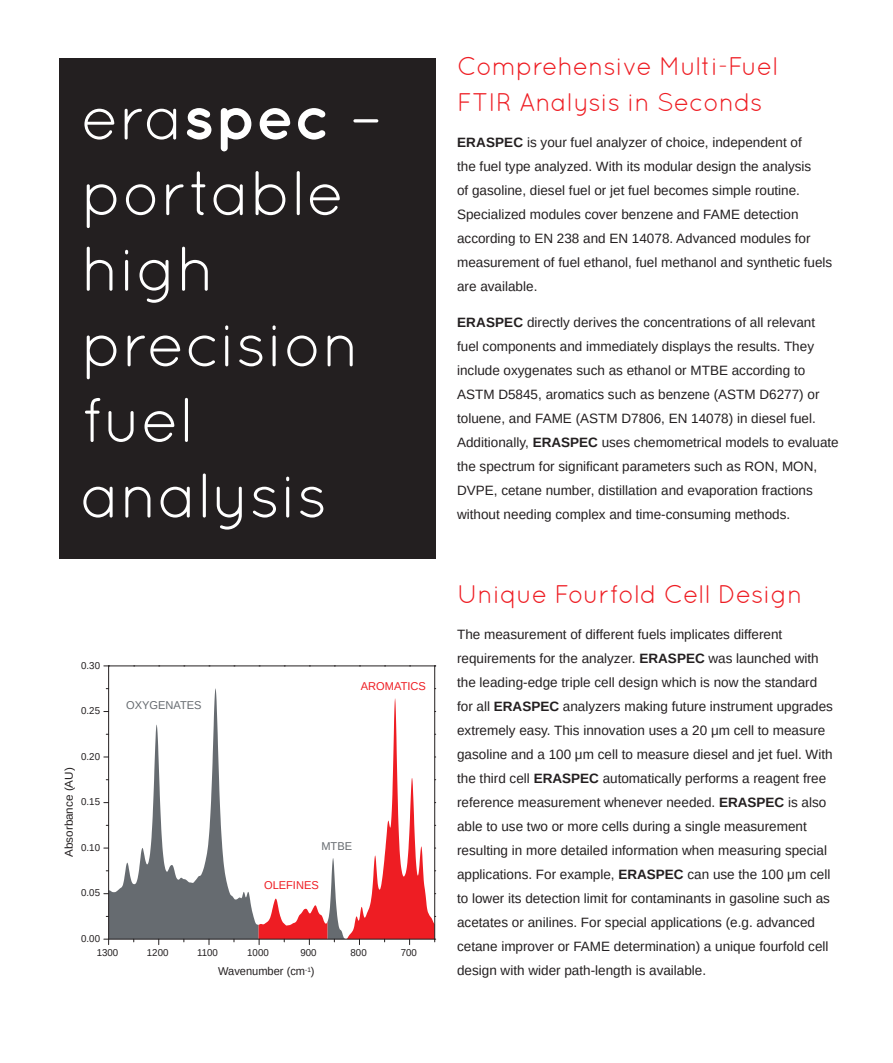
<style>
.page{position:relative;width:893px;height:1063px;background:#fff}
.page>*{position:absolute;margin:0;border:0;box-sizing:border-box;transform-origin:0 0}
.t1{font:63px/75.6px "Quicksand";letter-spacing:-.01em;color:#fff}
.t2{font:25.5px/36px "Quicksand";letter-spacing:-.01em;color:#ee1d23}
.t3{font:13.5px/24px "Arimo";color:#231f20}
.t4{font:11.4px "Arimo";color:#231f20}
.t5{font:11.4px "Arimo";color:#ee1d23}
.t6{font:11.4px "Arimo";color:#666b70}
.t7{font:9.9px "Arimo";color:#231f20}
.s1{font-weight:700}
</style>
<div class="page">
<hr style="left:108px;top:666px;width:1px;height:273px;background:#231f20">
<hr style="left:109px;top:666px;width:326px;height:1px;background:#231f20">
<svg style="left:104px;top:688px;width:332px;height:257px"></svg>
<hr style="left:434px;top:666px;width:1px;height:273px;background:#231f20">
<div style="left:60px;top:58px;width:376px;height:501px;background:#231f20"></div>
<h1 class="t1" style="left:81px;top:79px;width:303px">era<span class="s1">spec</span> – portable high precision fuel analysis</h1>
<p class="t7" style="left:81px;top:659px;width:20px">0.30</p>
<p class="t7" style="left:81px;top:705px;width:20px">0.25</p>
<p class="t7" style="left:81px;top:750px;width:20px">0.20</p>
<p class="t4" style="left:62px;top:857px;width:91px;rotate:-90deg">Absorbance (AU)</p>
<p class="t7" style="left:81px;top:796px;width:20px">0.15</p>
<p class="t7" style="left:81px;top:841px;width:20px">0.10</p>
<p class="t7" style="left:81px;top:887px;width:20px">0.05</p>
<p class="t7" style="left:81px;top:932px;width:20px">0.00</p>
<p class="t6" style="left:126px;top:698px;width:77px">OXYGENATES</p>
<p class="t5" style="left:361px;top:679px;width:67px">AROMATICS</p>
<p class="t6" style="left:321px;top:839px;width:32px">MTBE</p>
<p class="t5" style="left:264px;top:878px;width:56px">OLEFINES</p>
<p class="t7" style="left:97px;top:946px;width:23px">1300</p>
<p class="t7" style="left:147px;top:946px;width:23px">1200</p>
<p class="t7" style="left:197px;top:946px;width:22px">1100</p>
<p class="t7" style="left:247px;top:946px;width:23px">1000</p>
<p class="t7" style="left:300px;top:946px;width:18px">900</p>
<p class="t7" style="left:351px;top:946px;width:18px">800</p>
<p class="t7" style="left:401px;top:946px;width:18px">700</p>
<p class="t4" style="left:218px;top:964px;width:98px">Wavenumber (cm<sup>-1</sup>)</p>
<h2 class="t2" style="left:457px;top:48px;width:323px">Comprehensive Multi-Fuel<br>FTIR Analysis in Seconds</h2>
<p class="t3" style="left:457px;top:130px;width:377px"><span class="s1">ERASPEC</span> is your fuel analyzer of choice, independent of<br>the fuel type analyzed. With its modular design the analysis<br>of gasoline, diesel fuel or jet fuel becomes simple routine.<br>Specialized modules cover benzene and FAME detection according to EN 238 and EN 14078. Advanced modules for measurement of fuel ethanol, fuel methanol and synthetic fuels are available.</p>
<p class="t3" style="left:457px;top:310px;width:383px"><span class="s1">ERASPEC</span> directly derives the concentrations of all relevant fuel components and immediately displays the results. They include oxygenates such as ethanol or MTBE according to ASTM D5845, aromatics such as benzene (ASTM D6277) or toluene, and FAME (ASTM D7806, EN 14078) in diesel fuel.<br>Additionally, <span class="s1">ERASPEC</span> uses chemometrical models to evaluate the spectrum for significant parameters such as RON, MON, DVPE, cetane number, distillation and evaporation fractions without needing complex and time-consuming methods.</p>
<h2 class="t2" style="left:457px;top:576px;width:347px">Unique Fourfold Cell Design</h2>
<p class="t3" style="left:457px;top:622px;width:377px">The measurement of different fuels implicates different requirements for the analyzer. <span class="s1">ERASPEC</span> was launched with the leading-edge triple cell design which is now the standard for all <span class="s1">ERASPEC</span> analyzers making future instrument upgrades extremely easy. This innovation uses a 20 μm cell to measure gasoline and a 100 μm cell to measure diesel and jet fuel. With the third cell <span class="s1">ERASPEC</span> automatically performs a reagent free reference measurement whenever needed. <span class="s1">ERASPEC</span> is also able to use two or more cells during a single measurement resulting in more detailed information when measuring special applications. For example, <span class="s1">ERASPEC</span> can use the 100 μm cell to lower its detection limit for contaminants in gasoline such as acetates or anilines. For special applications (e.g. advanced cetane improver or FAME determination) a unique fourfold cell design with wider path-length is available.</p>
</div>
